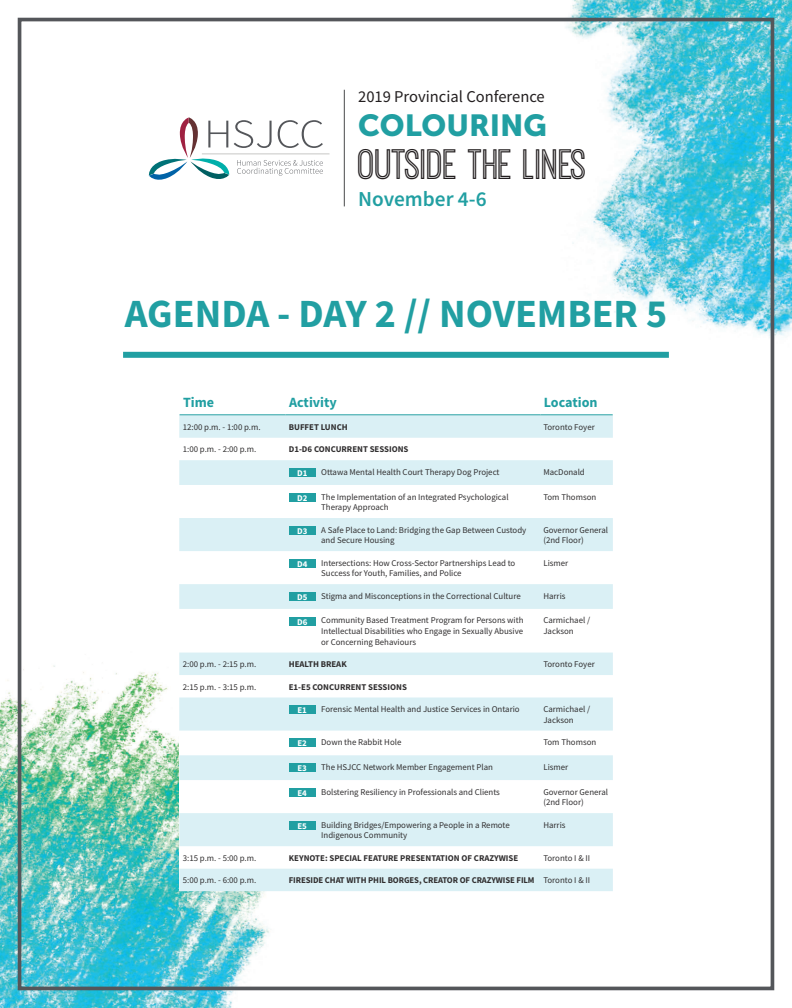
<style>
.page{position:relative;width:792px;height:1008px;background:#fff}
.page>*{position:absolute;margin:0;border:0;box-sizing:border-box;transform-origin:0 0}
.t1{font:44.1px "Ostrich Sans Inline";color:#231f20}
.t2{font:700 40px "Source Sans Pro";color:#219fa2}
.t3{font:30.3px "Museo Sans 900";color:#219fa2}
.t4{font:600 21.3px "Source Sans Pro";color:#219fa2}
.t5{font:16.5px "Source Sans Pro";color:#231f20}
.t6{font:700 14.1px "Source Sans Pro";color:#219fa2}
.t7{font:8.8px/10.6px "Source Sans Pro";color:#312f30}
.t8{font:700 8.8px "Source Sans Pro";color:#312f30}
.t9{font:700 8.8px "Source Sans Pro";color:#fff}
.s1{font-weight:400}
</style>
<div class="page">
<img style="left:0;top:640px;width:300px;height:367px">
<img style="left:526px;top:0;width:265px;height:375px">
<div style="left:18px;top:18px;width:756px;height:972px;border:4px solid #54565a"></div>
<hr style="left:202px;top:154px;width:127px;height:1px;background:#c7c7c6">
<svg style="left:148px;top:117px;width:175px;height:63px"></svg>
<hr style="left:344px;top:90px;width:1px;height:116px;background:#4b4c4d">
<div style="left:123px;top:352px;width:545px;height:6px;background:#219fa2"></div>
<svg style="left:179px;top:415px;width:433px;height:476px"></svg>
<div style="left:289px;top:468px;width:26px;height:9px;background:#219fa2"></div>
<div style="left:289px;top:493px;width:26px;height:8px;background:#219fa2"></div>
<div style="left:289px;top:526px;width:26px;height:9px;background:#219fa2"></div>
<div style="left:289px;top:559px;width:26px;height:9px;background:#219fa2"></div>
<div style="left:289px;top:592px;width:26px;height:9px;background:#219fa2"></div>
<div style="left:289px;top:616px;width:26px;height:9px;background:#219fa2"></div>
<div style="left:289px;top:705px;width:26px;height:9px;background:#219fa2"></div>
<div style="left:289px;top:738px;width:26px;height:9px;background:#219fa2"></div>
<div style="left:289px;top:763px;width:26px;height:9px;background:#219fa2"></div>
<div style="left:289px;top:788px;width:26px;height:8px;background:#219fa2"></div>
<div style="left:289px;top:821px;width:26px;height:8px;background:#219fa2"></div>
<hr style="left:179px;top:414px;width:106px;height:1px;background:#219fa2">
<hr style="left:285px;top:414px;width:255px;height:1px;background:#219fa2">
<hr style="left:540px;top:414px;width:72px;height:1px;background:#219fa2">
<h3 class="t5" style="left:358px;top:86px;width:188px">2019 Provincial Conference</h3>
<h3 class="t3" style="left:358px;top:109px;width:190px">COLOURING</h3>
<h1 class="t1" style="left:358px;top:141px;width:230px">OUTSIDE THE LINES</h1>
<h3 class="t4" style="left:358px;top:185px;width:130px">November 4-6</h3>
<h2 class="t2" style="left:125px;top:286px;width:544px">AGENDA - DAY 2 // NOVEMBER 5</h2>
<h3 class="t6" style="left:183px;top:392px;width:33px">Time</h3>
<h3 class="t6" style="left:289px;top:392px;width:49px">Activity</h3>
<h3 class="t6" style="left:543px;top:392px;width:55px">Location</h3>
<p class="t7" style="left:183px;top:421px;width:79px">12:00 p.m. - 1:00 p.m.</p>
<p class="t8" style="left:289px;top:421px;width:60px">BUFFET LUNCH</p>
<p class="t7" style="left:543px;top:421px;width:53px">Toronto Foyer</p>
<p class="t7" style="left:183px;top:444px;width:75px">1:00 p.m. - 2:00 p.m.</p>
<p class="t8" style="left:289px;top:443px;width:121px">D1-D6 CONCURRENT SESSIONS</p>
<p class="t9" style="left:297px;top:467px;width:12px">D1</p>
<p class="t7" style="left:321px;top:466px;width:180px">Ottawa Mental Health Court Therapy Dog Project</p>
<p class="t7" style="left:543px;top:466px;width:43px">MacDonald</p>
<p class="t9" style="left:297px;top:491px;width:12px">D2</p>
<p class="t7" style="left:321px;top:491px;width:189px">The Implementation of an Integrated Psychological<br>Therapy Approach</p>
<p class="t7" style="left:543px;top:491px;width:54px">Tom Thomson</p>
<p class="t9" style="left:297px;top:525px;width:12px">D3</p>
<p class="t7" style="left:321px;top:524px;width:207px">A Safe Place to Land: Bridging the Gap Between Custody and Secure Housing</p>
<p class="t7" style="left:543px;top:524px;width:66px">Governor General (2nd Floor)</p>
<p class="t9" style="left:297px;top:558px;width:12px">D4</p>
<p class="t7" style="left:321px;top:557px;width:196px">Intersections: How Cross-Sector Partnerships Lead to<br>Success for Youth, Families, and Police</p>
<p class="t7" style="left:543px;top:557px;width:26px">Lismer</p>
<p class="t9" style="left:297px;top:591px;width:12px">D5</p>
<p class="t7" style="left:321px;top:590px;width:201px">Stigma and Misconceptions in the Correctional Culture</p>
<p class="t7" style="left:543px;top:590px;width:24px">Harris</p>
<p class="t9" style="left:297px;top:615px;width:12px">D6</p>
<p class="t7" style="left:321px;top:615px;width:204px;text-align:justify">Community Based Treatment Program for Persons with Intellectual Disabilities who Engage in Sexually Abusive or Concerning Behaviours</p>
<p class="t7" style="left:543px;top:615px;width:48px">Carmichael /<br>Jackson</p>
<p class="t7" style="left:183px;top:658px;width:75px">2:00 p.m. - 2:15 p.m.</p>
<p class="t8" style="left:289px;top:658px;width:59px">HEALTH BREAK</p>
<p class="t7" style="left:543px;top:658px;width:53px">Toronto Foyer</p>
<p class="t7" style="left:183px;top:681px;width:75px">2:15 p.m. - 3:15 p.m.</p>
<p class="t8" style="left:289px;top:680px;width:120px">E1-E5 CONCURRENT SESSIONS</p>
<p class="t9" style="left:297px;top:704px;width:11px">E1</p>
<p class="t7" style="left:321px;top:703px;width:200px">Forensic Mental Health and Justice Services in Ontario</p>
<p class="t7" style="left:543px;top:703px;width:48px">Carmichael /<br>Jackson</p>
<p class="t9" style="left:297px;top:737px;width:11px">E2</p>
<p class="t7" style="left:321px;top:736px;width:82px">Down the Rabbit Hole</p>
<p class="t7" style="left:543px;top:736px;width:54px">Tom Thomson</p>
<p class="t9" style="left:297px;top:762px;width:11px">E3</p>
<p class="t7" style="left:321px;top:761px;width:173px">The HSJCC Network Member Engagement Plan</p>
<p class="t7" style="left:543px;top:761px;width:26px">Lismer</p>
<p class="t9" style="left:297px;top:786px;width:11px">E4</p>
<p class="t7" style="left:321px;top:786px;width:180px">Bolstering Resiliency in Professionals and Clients</p>
<p class="t7" style="left:543px;top:786px;width:66px">Governor General (2nd Floor)</p>
<p class="t9" style="left:297px;top:819px;width:11px">E5</p>
<p class="t7" style="left:321px;top:819px;width:190px">Building Bridges/Empowering a People in a Remote<br>Indigenous Community</p>
<p class="t7" style="left:543px;top:819px;width:24px">Harris</p>
<p class="t7" style="left:183px;top:852px;width:75px">3:15 p.m. - 5:00 p.m.</p>
<p class="t8" style="left:289px;top:851px;width:231px">KEYNOTE: SPECIAL FEATURE PRESENTATION OF CRAZYWISE</p>
<p class="t7" style="left:543px;top:852px;width:48px">Toronto I &amp; II</p>
<p class="t7" style="left:183px;top:874px;width:75px">5:00 p.m. - 6:00 p.m.</p>
<p class="t8" style="left:289px;top:874px;width:303px">FIRESIDE CHAT WITH PHIL BORGES, CREATOR OF CRAZYWISE FILM <span class="s1">Toronto I &amp; II</span></p>
</div>
